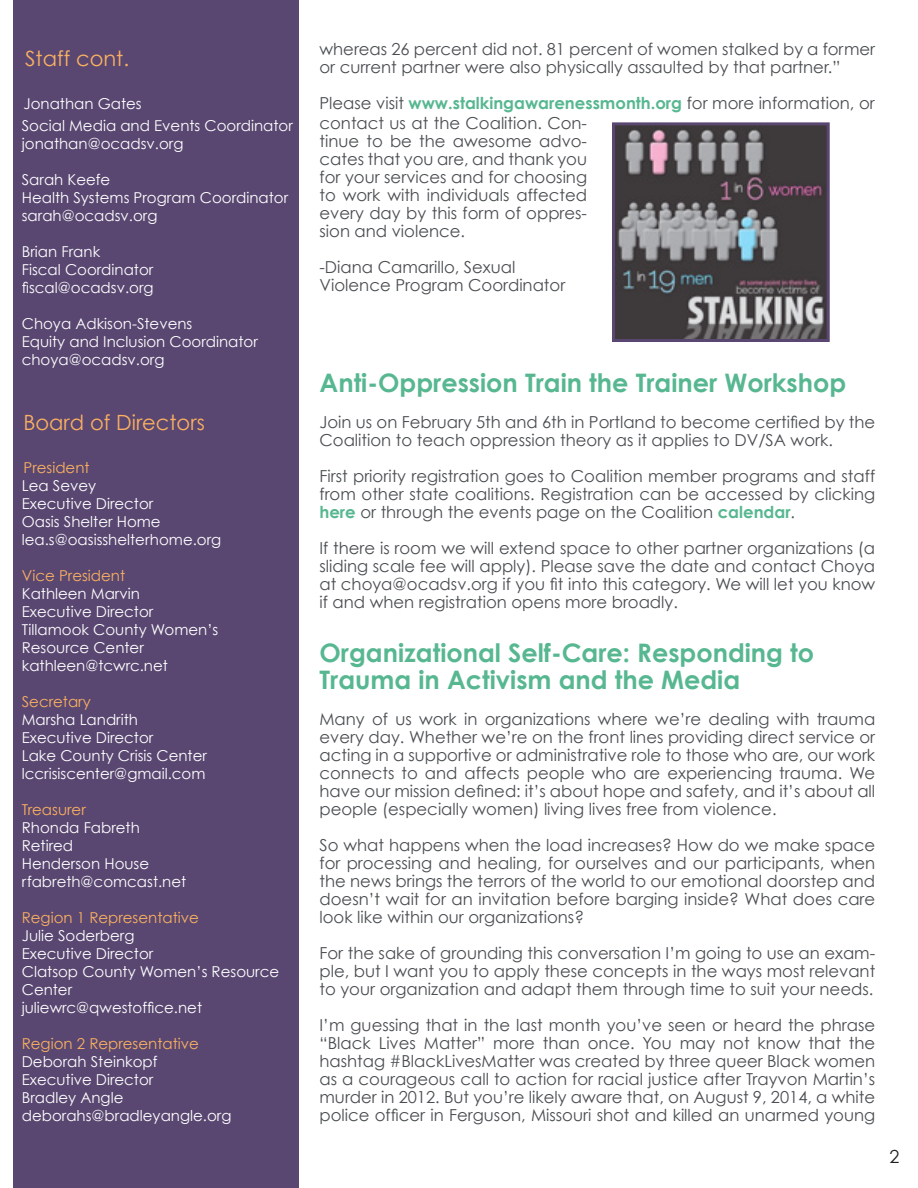
<style>
.page{position:relative;width:918px;height:1188px;background:#fff}
.page>*{position:absolute;margin:0;border:0;box-sizing:border-box;transform-origin:0 0}
.t1{font:700 25.5px/27px "Century Gothic";color:#57b791}
.t2{font:21px "Century Gothic";color:#fab061}
.t3{font:18px "Century Gothic";color:#231f20}
.t4{font:16.5px/18px "Century Gothic";color:#4a4e51;text-align:justify}
.t5{font:15px "Century Gothic";color:#fff}
.t6{font:15px "Century Gothic";color:#fab061}
.s1{font-weight:700;color:#57b791}
</style>
<div class="page">
<div style="left:13px;top:0;width:286px;height:1188px;background:#594771"></div>
<img style="left:616px;top:126px;width:210px;height:212px">
<div style="left:612px;top:122px;width:218px;height:220px;border:3px solid #594771"></div>
<p class="t2" style="left:25px;top:46px;width:106px">Staff cont.</p>
<p class="t5" style="left:23px;top:95px;width:120px">Jonathan Gates</p>
<p class="t5" style="left:22px;top:116px;width:273px">Social Media and Events Coordinator</p>
<p class="t5" style="left:22px;top:134px;width:163px">jonathan@ocadsv.org</p>
<p class="t5" style="left:22px;top:170px;width:90px">Sarah Keefe</p>
<p class="t5" style="left:22px;top:188px;width:268px">Health Systems Program Coordinator</p>
<p class="t5" style="left:22px;top:206px;width:137px">sarah@ocadsv.org</p>
<p class="t5" style="left:22px;top:242px;width:80px">Brian Frank</p>
<p class="t5" style="left:22px;top:260px;width:133px">Fiscal Coordinator</p>
<p class="t5" style="left:22px;top:278px;width:133px">fiscal@ocadsv.org</p>
<p class="t5" style="left:22px;top:314px;width:172px">Choya Adkison-Stevens</p>
<p class="t5" style="left:22px;top:332px;width:238px">Equity and Inclusion Coordinator</p>
<p class="t5" style="left:22px;top:350px;width:144px">choya@ocadsv.org</p>
<p class="t2" style="left:23px;top:409px;width:183px">Board of Directors</p>
<p class="t6" style="left:23px;top:458px;width:68px">President</p>
<p class="t5" style="left:22px;top:476px;width:76px">Lea Sevey</p>
<p class="t5" style="left:22px;top:494px;width:133px">Executive Director</p>
<p class="t5" style="left:22px;top:512px;width:140px">Oasis Shelter Home</p>
<p class="t5" style="left:22px;top:530px;width:201px">lea.s@oasisshelterhome.org</p>
<p class="t6" style="left:22px;top:566px;width:105px">Vice President</p>
<p class="t5" style="left:22px;top:584px;width:120px">Kathleen Marvin</p>
<p class="t5" style="left:22px;top:602px;width:133px">Executive Director</p>
<p class="t5" style="left:22px;top:620px;width:198px">Tillamook County Women’s</p>
<p class="t5" style="left:22px;top:638px;width:124px">Resource Center</p>
<p class="t5" style="left:22px;top:656px;width:148px">kathleen@tcwrc.net</p>
<p class="t6" style="left:22px;top:692px;width:71px">Secretary</p>
<p class="t5" style="left:22px;top:710px;width:118px">Marsha Landrith</p>
<p class="t5" style="left:22px;top:728px;width:133px">Executive Director</p>
<p class="t5" style="left:22px;top:746px;width:187px">Lake County Crisis Center</p>
<p class="t5" style="left:22px;top:764px;width:185px">lccrisiscenter@gmail.com</p>
<p class="t6" style="left:22px;top:800px;width:66px">Treasurer</p>
<p class="t5" style="left:22px;top:818px;width:120px">Rhonda Fabreth</p>
<p class="t5" style="left:22px;top:836px;width:53px">Retired</p>
<p class="t5" style="left:22px;top:854px;width:129px">Henderson House</p>
<p class="t5" style="left:22px;top:872px;width:166px">rfabreth@comcast.net</p>
<p class="t6" style="left:22px;top:908px;width:179px">Region 1 Representative</p>
<p class="t5" style="left:22px;top:926px;width:114px">Julie Soderberg</p>
<p class="t5" style="left:22px;top:944px;width:133px">Executive Director</p>
<p class="t5" style="left:22px;top:962px;width:259px">Clatsop County Women’s Resource</p>
<p class="t5" style="left:22px;top:980px;width:52px">Center</p>
<p class="t5" style="left:22px;top:998px;width:182px">juliewrc@qwestoffice.net</p>
<p class="t6" style="left:22px;top:1034px;width:179px">Region 2 Representative</p>
<p class="t5" style="left:22px;top:1052px;width:137px">Deborah Steinkopf</p>
<p class="t5" style="left:22px;top:1070px;width:133px">Executive Director</p>
<p class="t5" style="left:22px;top:1088px;width:103px">Bradley Angle</p>
<p class="t5" style="left:22px;top:1106px;width:211px">deborahs@bradleyangle.org</p>
<p class="t4" style="left:320px;top:40px;width:557px">whereas 26 percent did not. 81 percent of women stalked by a former or current partner were also physically assaulted by that partner.”</p>
<p class="t4" style="left:320px;top:94px;width:557px">Please visit <span class="s1">www.stalkingawarenessmonth.org</span> for more information, or</p>
<p class="t4" style="left:320px;top:114px;width:269px">contact us at the Coalition. Con&shy;tinue to be the awesome advo&shy;cates that you are, and thank you for your services and for choosing to work with individuals affected every day by this form of oppres&shy;sion and violence.</p>
<p class="t4" style="left:320px;top:258px;width:197px">-Diana Camarillo, Sexual</p>
<p class="t4" style="left:320px;top:276px;width:247px">Violence Program Coordinator</p>
<p class="t1" style="left:320px;top:368px;width:528px">Anti-Oppression Train the Trainer Workshop</p>
<p class="t4" style="left:320px;top:412px;width:557px">Join us on February 5th and 6th in Portland to become certified by the<br>Coalition to teach oppression theory as it applies to DV/SA work.</p>
<p class="t4" style="left:320px;top:466px;width:557px">First priority registration goes to Coalition member programs and staff from other state coalitions. Registration can be accessed by clicking <span class="s1">here</span> or through the events page on the Coalition <span class="s1">calendar</span>.</p>
<p class="t4" style="left:320px;top:538px;width:557px">If there is room we will extend space to other partner organizations (a sliding scale fee will apply). Please save the date and contact Choya at choya@ocadsv.org if you fit into this category. We will let you know if and when registration opens more broadly.</p>
<p class="t1" style="left:320px;top:638px;width:496px">Organizational Self-Care: Responding to<br>Trauma in Activism and the Media</p>
<p class="t4" style="left:320px;top:709px;width:557px">Many of us work in organizations where we’re dealing with trauma every day. Whether we’re on the front lines providing direct service or acting in a supportive or administrative role to those who are, our work connects to and affects people who are experiencing trauma. We have our mission defined: it’s about hope and safety, and it’s about all people (especially women) living lives free from violence.</p>
<p class="t4" style="left:320px;top:835px;width:557px">So what happens when the load increases? How do we make space for processing and healing, for ourselves and our participants, when the news brings the terrors of the world to our emotional doorstep and doesn’t wait for an invitation before barging inside? What does care look like within our organizations?</p>
<p class="t4" style="left:320px;top:943px;width:557px">For the sake of grounding this conversation I’m going to use an exam&shy;ple, but I want you to apply these concepts in the ways most relevant to your organization and adapt them through time to suit your needs.</p>
<p class="t4" style="left:320px;top:1015px;width:557px">I’m guessing that in the last month you’ve seen or heard the phrase “Black Lives Matter” more than once. You may not know that the hashtag #BlackLivesMatter was created by three queer Black women as a courageous call to action for racial justice after Trayvon Martin’s murder in 2012. But you’re likely aware that, on August 9, 2014, a white police officer in Ferguson, Missouri shot and killed an unarmed young</p>
<p class="t3" style="left:890px;top:1145px;width:11px">2</p>
</div>
